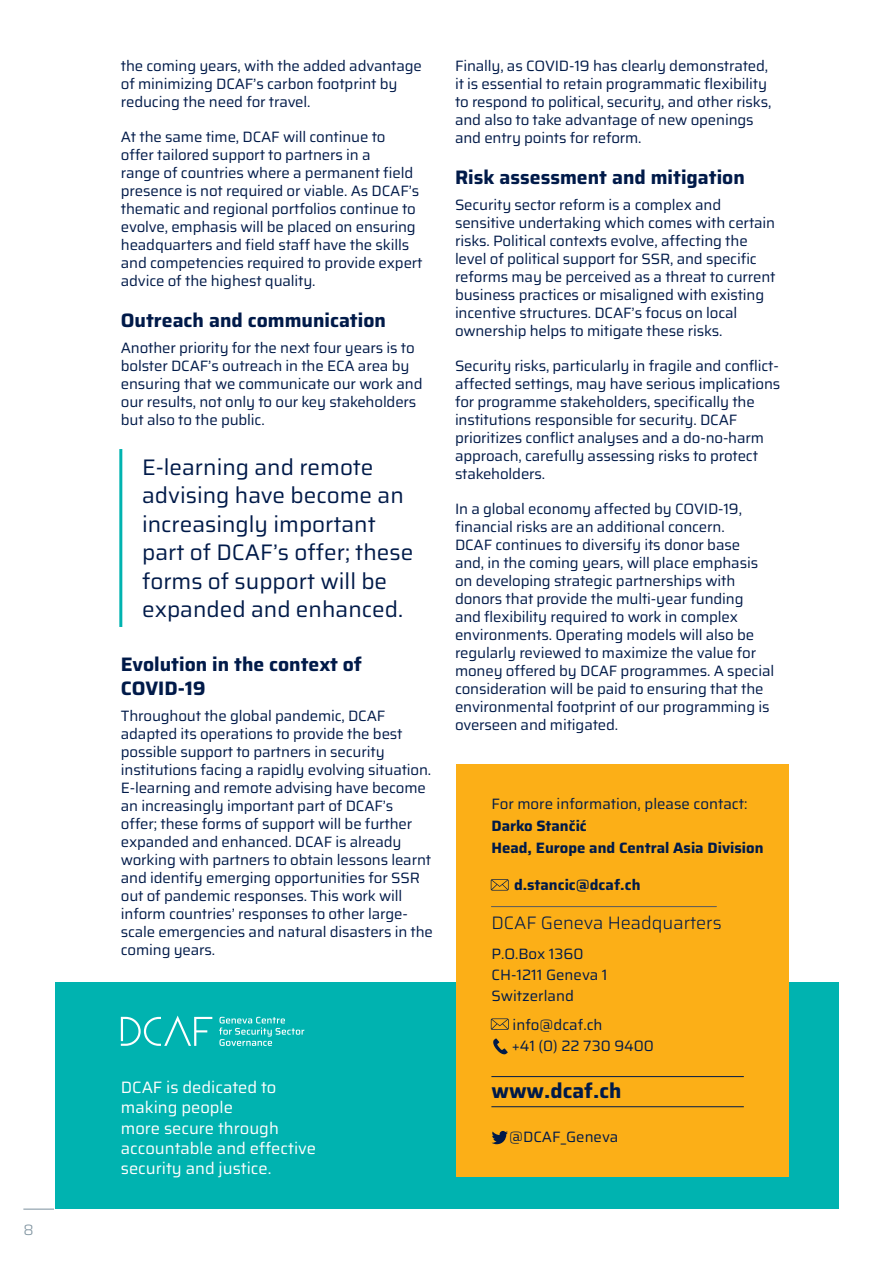
<style>
.page{position:relative;width:893px;height:1263px;background:#fff}
.page>*{position:absolute;margin:0;border:0;box-sizing:border-box;transform-origin:0 0}
.t1{font:22.5px/28.5px "Saira";color:#001a49}
.t2{font:700 21px "Saira";color:#001a49}
.t3{font:700 19.5px/24px "Saira";color:#001a49}
.t4{font:300 18px "Saira";color:#001a49}
.t5{font:16.5px/19.8px "Saira";color:#fff}
.t6{font:15px/18px "Saira";letter-spacing:-.01em;color:#001a49}
.t7{font:700 15px/22px "Saira";color:#001a49}
.t8{font:300 15px "Saira";color:#7b909d}
</style>
<div class="page">
<hr style="left:23px;top:1209px;width:31px;height:1px;background:#7b909d">
<div style="left:56px;top:982px;width:783px;height:227px;background:#00b3b0"></div>
<div style="left:456px;top:764px;width:333px;height:412px;background:#fcaf17"></div>
<hr style="left:491px;top:906px;width:225px;height:1px;background:#58595b">
<hr style="left:491px;top:1076px;width:253px;height:1px;background:#001a49">
<hr style="left:491px;top:1106px;width:253px;height:1px;background:#001a49">
<svg style="left:492px;top:1131px;width:16px;height:13px"></svg>
<svg style="left:121px;top:1015px;width:91px;height:31px"></svg>
<svg style="left:219px;top:1017px;width:85px;height:29px"></svg>
<svg style="left:491px;top:879px;width:18px;height:11px"></svg>
<svg style="left:491px;top:1018px;width:18px;height:12px"></svg>
<svg style="left:493px;top:1038px;width:15px;height:16px"></svg>
<hr style="left:119px;top:449px;width:3px;height:178px;background:#00b3b0">
<p class="t8" style="left:23px;top:1217px;width:12px">8</p>
<p class="t6" style="left:121px;top:56px;width:303px">the coming years, with the added advantage of minimizing DCAF’s carbon footprint by reducing the need for travel.</p>
<p class="t6" style="left:121px;top:127px;width:303px">At the same time, DCAF will continue to<br>offer tailored support to partners in a<br>range of countries where a permanent field presence is not required or viable. As DCAF’s thematic and regional portfolios continue to evolve, emphasis will be placed on ensuring headquarters and field staff have the skills and competencies required to provide expert advice of the highest quality.</p>
<h3 class="t3" style="left:121px;top:308px;width:267px">Outreach and communication</h3>
<p class="t6" style="left:121px;top:338px;width:303px">Another priority for the next four years is to bolster DCAF’s outreach in the ECA area by ensuring that we communicate our work and our results, not only to our key stakeholders but also to the public.</p>
<h1 class="t1" style="left:142px;top:452px;width:273px">E-learning and remote advising have become an increasingly important part of DCAF’s offer; these forms of support will be expanded and enhanced.</h1>
<h3 class="t3" style="left:121px;top:652px;width:243px">Evolution in the context of<br>COVID-19</h3>
<p class="t6" style="left:121px;top:706px;width:314px">Throughout the global pandemic, DCAF adapted its operations to provide the best possible support to partners in security institutions facing a rapidly evolving situation.<br>E-learning and remote advising have become an increasingly important part of DCAF’s offer; these forms of support will be further expanded and enhanced. DCAF is already working with partners to obtain lessons learnt and identify emerging opportunities for SSR out of pandemic responses. This work will inform countries’ responses to other large&shy;scale emergencies and natural disasters in the coming years.</p>
<p class="t5" style="left:121px;top:1076px;width:157px">DCAF is dedicated to making people</p>
<p class="t5" style="left:121px;top:1118px;width:197px">more secure through accountable and effective security and justice.</p>
<p class="t6" style="left:455px;top:56px;width:318px">Finally, as COVID-19 has clearly demonstrated, it is essential to retain programmatic flexibility to respond to political, security, and other risks, and also to take advantage of new openings and entry points for reform.</p>
<h3 class="t3" style="left:455px;top:165px;width:291px">Risk assessment and mitigation</h3>
<p class="t6" style="left:455px;top:195px;width:322px">Security sector reform is a complex and sensitive undertaking which comes with certain risks. Political contexts evolve, affecting the level of political support for SSR, and specific reforms may be perceived as a threat to current business practices or misaligned with existing incentive structures. DCAF’s focus on local ownership helps to mitigate these risks.</p>
<p class="t6" style="left:455px;top:356px;width:327px">Security risks, particularly in fragile and conflict&shy;affected settings, may have serious implications for programme stakeholders, specifically the institutions responsible for security. DCAF prioritizes conflict analyses and a do-no-harm approach, carefully assessing risks to protect stakeholders.</p>
<p class="t6" style="left:455px;top:499px;width:321px">In a global economy affected by COVID-19, financial risks are an additional concern.<br>DCAF continues to diversify its donor base<br>and, in the coming years, will place emphasis on developing strategic partnerships with donors that provide the multi-year funding<br>and flexibility required to work in complex environments. Operating models will also be regularly reviewed to maximize the value for money offered by DCAF programmes. A special consideration will be paid to ensuring that the environmental footprint of our programming is overseen and mitigated.</p>
<p class="t6" style="left:491px;top:795px;width:258px">For more information, please contact:</p>
<p class="t7" style="left:491px;top:815px;width:274px">Darko Stančić<br>Head, Europe and Central Asia Division</p>
<p class="t7" style="left:514px;top:874px;width:128px">d.stancic@dcaf.ch</p>
<p class="t4" style="left:491px;top:908px;width:232px">DCAF Geneva Headquarters</p>
<p class="t6" style="left:491px;top:942px;width:118px;line-height:21px">P.O.Box 1360<br>CH-1211 Geneva 1<br>Switzerland</p>
<p class="t6" style="left:512px;top:1014px;width:144px;line-height:21px">info@dcaf.ch<br>+41 (0) 22 730 9400</p>
<h2 class="t2" style="left:491px;top:1073px;width:131px">www.dcaf.ch</h2>
<p class="t6" style="left:509px;top:1127px;width:111px">@DCAF_Geneva</p>
</div>
